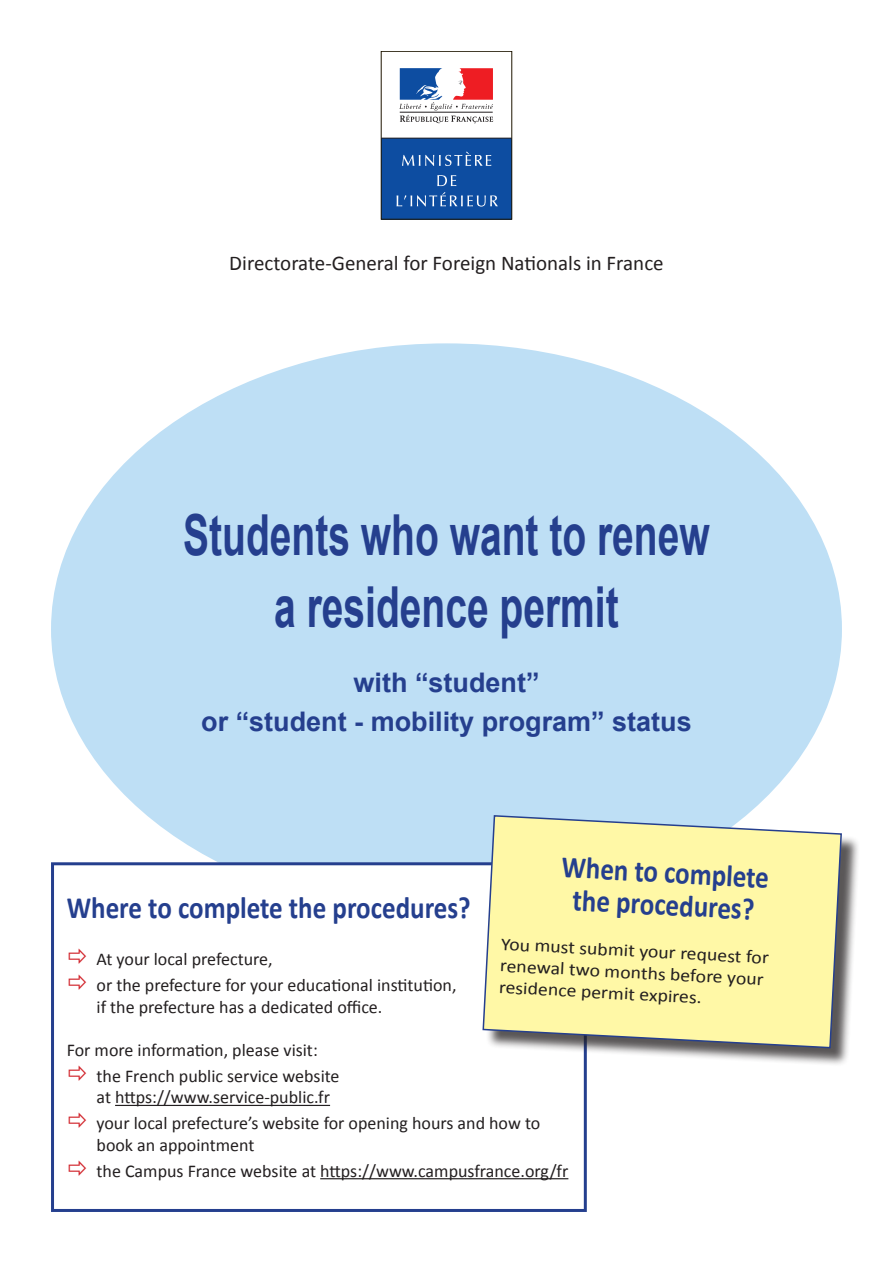
<style>
.page{position:relative;width:893px;height:1263px;background:#fff}
.page>*{position:absolute;margin:0;border:0;box-sizing:border-box;transform-origin:0 0}
.t1{font:700 56.55px/72px "Arial";color:#253f8e;text-align:center;scale:.69 1}
.titre{font:700 31.05px/32.4px "Calibri";color:#253f8e;text-align:center;scale:.87 1}
.t2{font:700 27px/39px "Arial";color:#253f8e;text-align:center}
.t3{font:21px "Calibri";color:#231f20}
.t4{font:18px/21.6px "Calibri";color:#231f20}
.t5{font:18px/21.6px "Calibri";color:#231f20;scale:1.1 1}
</style>
<div class="page">
<div style="left:51px;top:343px;width:791px;height:572px;background:#bedff5;border-radius:50%"></div>
<svg style="left:399px;top:68px;width:94px;height:55px"></svg>
<div style="left:381px;top:138px;width:131px;height:81px;background:#0d4da1"></div>
<div style="left:381px;top:51px;width:131px;height:168px;border:1px solid #1e1500"></div>
<hr style="left:381px;top:138px;width:131px;height:1px;background:#231f20">
<svg style="left:402px;top:152px;width:89px;height:14px"></svg>
<svg style="left:437px;top:175px;width:19px;height:11px"></svg>
<svg style="left:397px;top:192px;width:101px;height:15px"></svg>
<div style="left:53px;top:864px;width:532px;height:346px;background:#fff"></div>
<hr style="left:115px;top:1105px;width:215px;height:1px;background:#231f20">
<hr style="left:320px;top:1178px;width:248px;height:1px;background:#231f20">
<div style="left:51px;top:862px;width:536px;height:350px;border:3px solid #253f8e"></div>
<div style="left:485px;top:818px;width:375px;height:249px;background:#231f20;opacity:.75"></div>
<svg style="left:482px;top:814px;width:361px;height:235px;background:#f1eca7"></svg>
<p class="t3" style="left:229px;top:249px;width:436px">Directorate-General for Foreign Nationals in France</p>
<p class="t1" style="left:183px;top:501px;width:765px">Students who want to renew a residence permit</p>
<p class="t2" style="left:201px;top:664px;width:492px">with “student”<br>or “student - mobility program” status</p>
<p class="titre" style="left:562px;top:851px;width:240px;rotate:3deg">When to complete the procedures?</p>
<p class="t5" style="left:502px;top:933px;width:245px;rotate:3deg">You must submit your request for renewal two months before your residence permit expires.</p>
<p class="titre" style="left:67px;top:891px;width:466px">Where to complete the procedures?</p>
<p class="t4" style="left:97px;top:948px;width:178px">At your local prefecture,</p>
<p class="t4" style="left:97px;top:974px;width:361px">or the prefecture for your educational institution, if the prefecture has a dedicated office.</p>
<p class="t4" style="left:67px;top:1039px;width:253px">For more information, please visit:</p>
<p class="t4" style="left:97px;top:1065px;width:245px">the French public service website at https://www.service-public.fr</p>
<p class="t4" style="left:97px;top:1112px;width:445px">your local prefecture’s website for opening hours and how to book an appointment</p>
<p class="t4" style="left:97px;top:1160px;width:473px">the Campus France website at https://www.campusfrance.org/fr</p>
</div>
